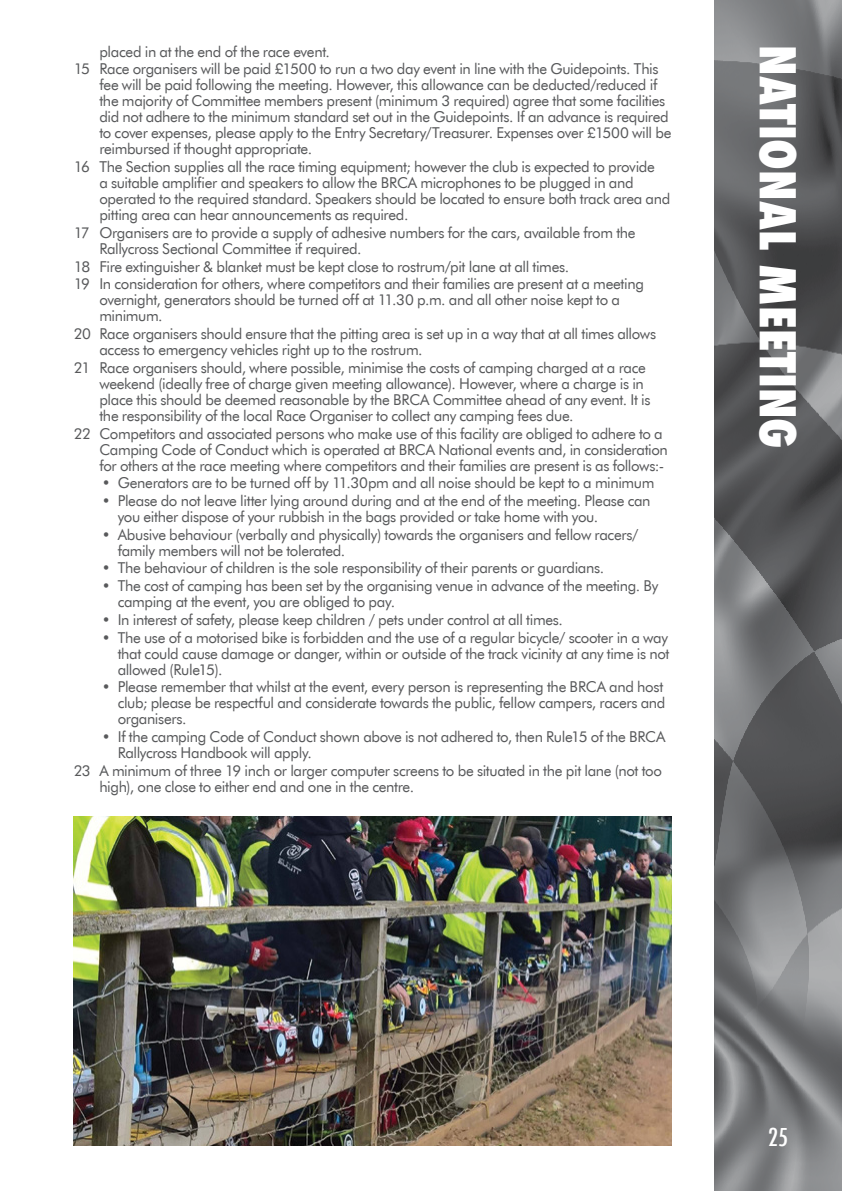
<style>
.page{position:relative;width:842px;height:1191px;background:#fff}
.page>*{position:absolute;margin:0;border:0;box-sizing:border-box;transform-origin:0 0}
.t1{font:800 condensed 48px "Futura";color:#fff}
.t2{font:500 condensed 24px "Futura";color:#fff}
.t3{font:15px/16px "Futura BT";letter-spacing:-.025em;color:#58595b}
</style>
<div class="page">
<svg style="left:714px;top:0;width:128px;height:1191px;background:#68696b"></svg>
<img style="left:74px;top:816px;width:598px;height:329px">
<p class="t3" style="left:99px;top:43px;width:232px">placed in at the end of the race event.</p>
<h1 class="t1" style="left:810px;top:45px;width:405px;rotate:90deg">NATIONAL MEETING</h1>
<p class="t3" style="left:99px;top:61px;width:574px;text-indent:-26px">15 Race organisers will be paid £1500 to run a two day event in line with the Guidepoints. This fee will be paid following the meeting. However, this allowance can be deducted/reduced if the majority of Committee members present (minimum 3 required) agree that some facilities did not adhere to the minimum standard set out in the Guidepoints. If an advance is required to cover expenses, please apply to the Entry Secretary/Treasurer. Expenses over £1500 will be reimbursed if thought appropriate.</p>
<p class="t3" style="left:99px;top:159px;width:572px;text-indent:-26px">16 The Section supplies all the race timing equipment; however the club is expected to provide<br>a suitable amplifier and speakers to allow the BRCA microphones to be plugged in and operated to the required standard. Speakers should be located to ensure both track area and pitting area can hear announcements as required.</p>
<p class="t3" style="left:99px;top:224px;width:538px;text-indent:-26px">17 Organisers are to provide a supply of adhesive numbers for the cars, available from the<br>Rallycross Sectional Committee if required.</p>
<p class="t3" style="left:74px;top:257px;width:572px;line-height:17.8px">18 Fire extinguisher &amp; blanket must be kept close to rostrum/pit lane at all times.<br>19 In consideration for others, where competitors and their families are present at a meeting</p>
<p class="t3" style="left:99px;top:292px;width:522px">overnight, generators should be turned off at 11.30 p.m. and all other noise kept to a minimum.</p>
<p class="t3" style="left:99px;top:325px;width:558px;text-indent:-26px">20 Race organisers should ensure that the pitting area is set up in a way that at all times allows access to emergency vehicles right up to the rostrum.</p>
<p class="t3" style="left:99px;top:359px;width:553px;text-indent:-26px">21 Race organisers should, where possible, minimise the costs of camping charged at a race weekend (ideally free of charge given meeting allowance). However, where a charge is in place this should be deemed reasonable by the BRCA Committee ahead of any event. It is the responsibility of the local Race Organiser to collect any camping fees due.</p>
<p class="t3" style="left:99px;top:425px;width:570px;text-indent:-26px">22 Competitors and associated persons who make use of this facility are obliged to adhere to a<br>Camping Code of Conduct which is operated at BRCA National events and, in consideration for others at the race meeting where competitors and their families are present is as follows:-</p>
<p class="t3" style="left:102px;top:475px;width:554px">• Generators are to be turned off by 11.30pm and all noise should be kept to a minimum</p>
<p class="t3" style="left:118px;top:492px;width:534px;text-indent:-16px">• Please do not leave litter lying around during and at the end of the meeting. Please can you either dispose of your rubbish in the bags provided or take home with you.</p>
<p class="t3" style="left:118px;top:526px;width:522px;text-indent:-16px">• Abusive behaviour (verbally and physically) towards the organisers and fellow racers/ family members will not be tolerated.</p>
<p class="t3" style="left:102px;top:560px;width:504px">• The behaviour of children is the sole responsibility of their parents or guardians.</p>
<p class="t3" style="left:118px;top:577px;width:542px;text-indent:-16px">• The cost of camping has been set by the organising venue in advance of the meeting. By camping at the event, you are obliged to pay.</p>
<p class="t3" style="left:102px;top:611px;width:463px">• In interest of safety, please keep children / pets under control at all times.</p>
<p class="t3" style="left:118px;top:629px;width:553px;text-align:justify;text-indent:-16px">• The use of a motorised bike is forbidden and the use of a regular bicycle/ scooter in a way that could cause damage or danger, within or outside of the track vicinity at any time is not allowed (Rule15).</p>
<p class="t3" style="left:118px;top:679px;width:549px;text-indent:-16px">• Please remember that whilst at the event, every person is representing the BRCA and host club; please be respectful and considerate towards the public, fellow campers, racers and organisers.</p>
<p class="t3" style="left:118px;top:728px;width:549px;text-indent:-16px">• If the camping Code of Conduct shown above is not adhered to, then Rule15 of the BRCA<br>Rallycross Handbook will apply.</p>
<p class="t3" style="left:99px;top:762px;width:564px;text-indent:-26px">23 A minimum of three 19 inch or larger computer screens to be situated in the pit lane (not too high), one close to either end and one in the centre.</p>
<h2 class="t2" style="left:768px;top:1121px;width:21px">25</h2>
</div>
